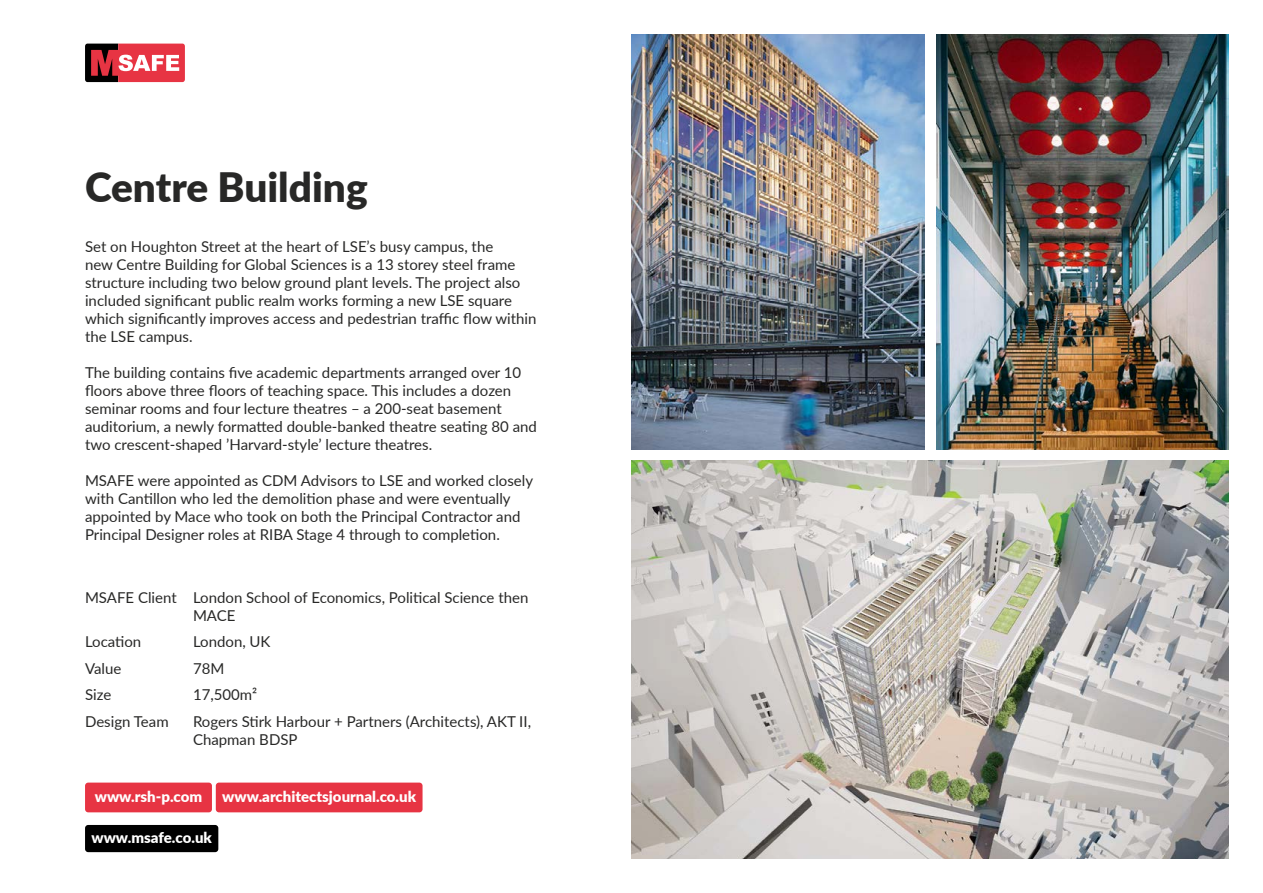
<style>
.page{position:relative;width:1263px;height:893px;background:#fff}
.page>*{position:absolute;margin:0;border:0;box-sizing:border-box;transform-origin:0 0}
.Page_Headings{font:900 40.5px "Lato";color:#282827}
.Body{font:15px/18px "Lato";color:#282827}
.Big_Text{font:900 15px "Lato";color:#fff}
</style>
<div class="page">
<div style="left:85px;top:783px;width:127px;height:29px;background:#e73443;border-radius:3px"></div>
<div style="left:216px;top:783px;width:206px;height:29px;background:#e73443;border-radius:3px"></div>
<img style="left:631px;top:461px;width:598px;height:398px">
<img style="left:631px;top:34px;width:293px;height:416px">
<img style="left:936px;top:34px;width:293px;height:416px">
<div style="left:85px;top:825px;width:133px;height:27px;background:#000;border-radius:3px"></div>
<svg style="left:85px;top:44px;width:100px;height:38px;background:#c14a54"></svg>
<p class="Page_Headings" style="left:85px;top:157px;width:284px">Centre Building</p>
<p class="Body" style="left:85px;top:237px;width:453px">Set on Houghton Street at the heart of LSE’s busy campus, the<br>new Centre Building for Global Sciences is a 13 storey steel frame structure including two below ground plant levels. The project also included significant public realm works forming a new LSE square which significantly improves access and pedestrian traffic flow within the LSE campus.</p>
<p class="Body" style="left:85px;top:363px;width:453px">The building contains five academic departments arranged over 10 floors above three floors of teaching space. This includes a dozen seminar rooms and four lecture theatres – a 200-seat basement auditorium, a newly formatted double-banked theatre seating 80 and two crescent-shaped ’Harvard-style’ lecture theatres.</p>
<p class="Body" style="left:85px;top:471px;width:449px">MSAFE were appointed as CDM Advisors to LSE and worked closely with Cantillon who led the demolition phase and were eventually appointed by Mace who took on both the Principal Contractor and Principal Designer roles at RIBA Stage 4 through to completion.</p>
<p class="Body" style="left:193px;top:587px;width:337px;text-indent:-108px">MSAFE Client London School of Economics, Political Science then<br>MACE</p>
<p class="Body" style="left:85px;top:632px;width:58px">Location</p>
<p class="Body" style="left:193px;top:632px;width:79px">London, UK</p>
<p class="Body" style="left:85px;top:658px;width:38px">Value</p>
<p class="Body" style="left:193px;top:658px;width:33px">78M</p>
<p class="Body" style="left:85px;top:685px;width:28px">Size</p>
<p class="Body" style="left:193px;top:685px;width:66px">17,500m²</p>
<p class="Body" style="left:85px;top:711px;width:85px">Design Team</p>
<p class="Body" style="left:193px;top:711px;width:339px">Rogers Stirk Harbour + Partners (Architects), AKT II,<br>Chapman BDSP</p>
<p class="Big_Text" style="left:95px;top:785px;width:109px">www.rsh-p.com</p>
<p class="Big_Text" style="left:222px;top:785px;width:195px">www.architectsjournal.co.uk</p>
<p class="Big_Text" style="left:91px;top:826px;width:122px">www.msafe.co.uk</p>
</div>
